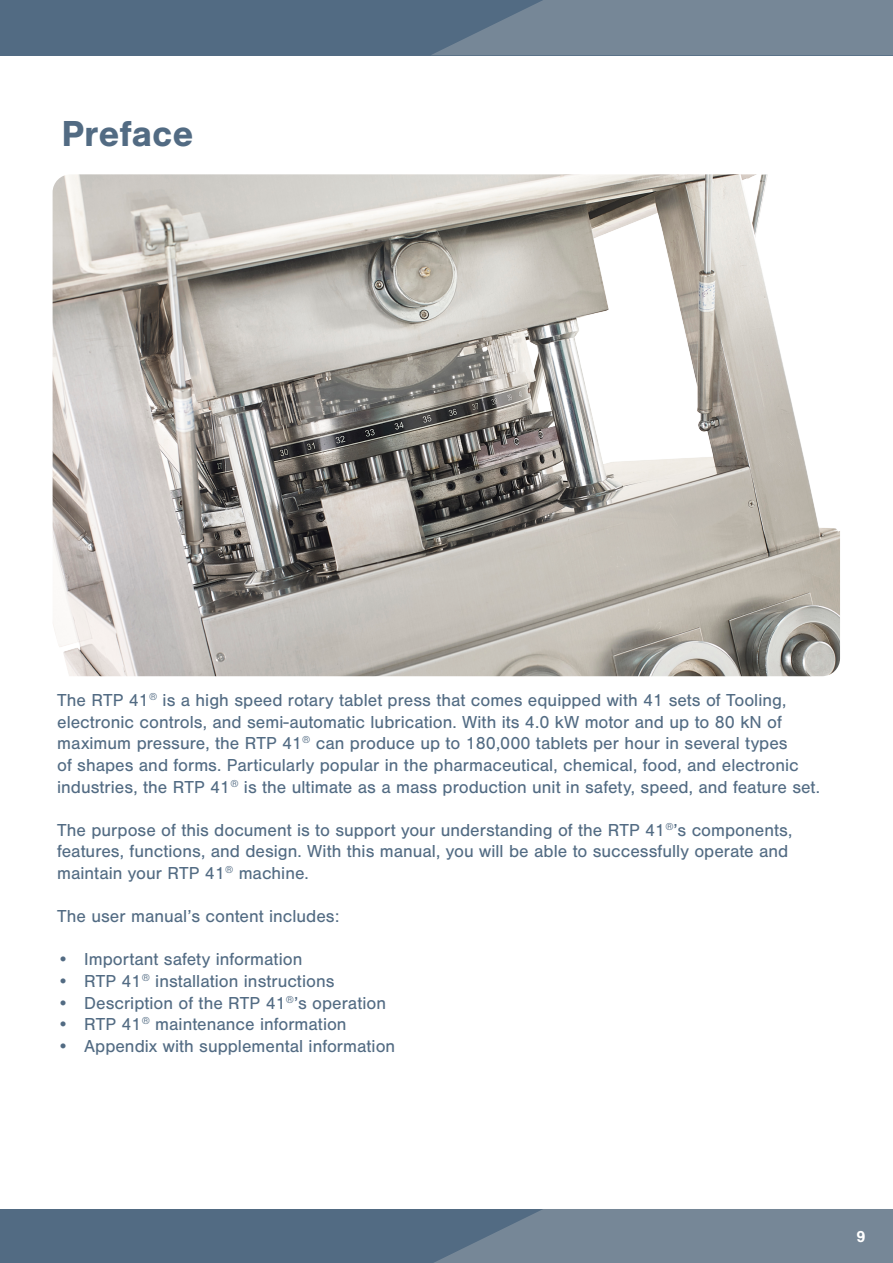
<style>
.page{position:relative;width:893px;height:1263px;background:#fff}
.page>*{position:absolute;margin:0;border:0;box-sizing:border-box;transform-origin:0 0}
.t1{font:700 37.5px "Nimbus San";color:#526b83}
.t2{font:18px/21.6px "Nimbus San";color:#526b83}
.t3{font:700 16.5px "Nimbus San";color:#fff}
</style>
<div class="page">
<div style="left:0;top:0;width:893px;height:55px;background:#526b83"></div>
<svg style="left:432px;top:0;width:461px;height:55px;background:#718394"></svg>
<div style="left:0;top:1209px;width:893px;height:54px;background:#526b83"></div>
<svg style="left:434px;top:1209px;width:459px;height:54px;background:#718394"></svg>
<img style="left:53px;top:174px;width:787px;height:502px">
<h1 class="t1" style="left:61px;top:113px;width:134px">Preface</h1>
<p class="t2" style="left:57px;top:690px;width:764px">The RTP 41<sup>®</sup> is a high speed rotary tablet press that comes equipped with 41 sets of Tooling, electronic controls, and semi-automatic lubrication. With its 4.0 kW motor and up to 80 kN of maximum pressure, the RTP 41<sup>®</sup> can produce up to 180,000 tablets per hour in several types<br>of shapes and forms. Particularly popular in the pharmaceutical, chemical, food, and electronic industries, the RTP 41<sup>®</sup> is the ultimate as a mass production unit in safety, speed, and feature set.</p>
<p class="t2" style="left:57px;top:819px;width:737px">The purpose of this document is to support your understanding of the RTP 41<sup>®</sup>’s components, features, functions, and design. With this manual, you will be able to successfully operate and maintain your RTP 41<sup>®</sup> machine.</p>
<p class="t2" style="left:57px;top:906px;width:284px">The user manual’s content includes:</p>
<p class="t2" style="left:57px;top:949px;width:247px">• Important safety information</p>
<p class="t2" style="left:57px;top:970px;width:279px">• RTP 41<sup>®</sup> installation instructions</p>
<p class="t2" style="left:57px;top:992px;width:330px">• Description of the RTP 41<sup>®</sup>’s operation</p>
<p class="t2" style="left:57px;top:1014px;width:291px">• RTP 41<sup>®</sup> maintenance information</p>
<p class="t2" style="left:57px;top:1035px;width:340px">• Appendix with supplemental information</p>
<p class="t3" style="left:856px;top:1227px;width:11px">9</p>
</div>
